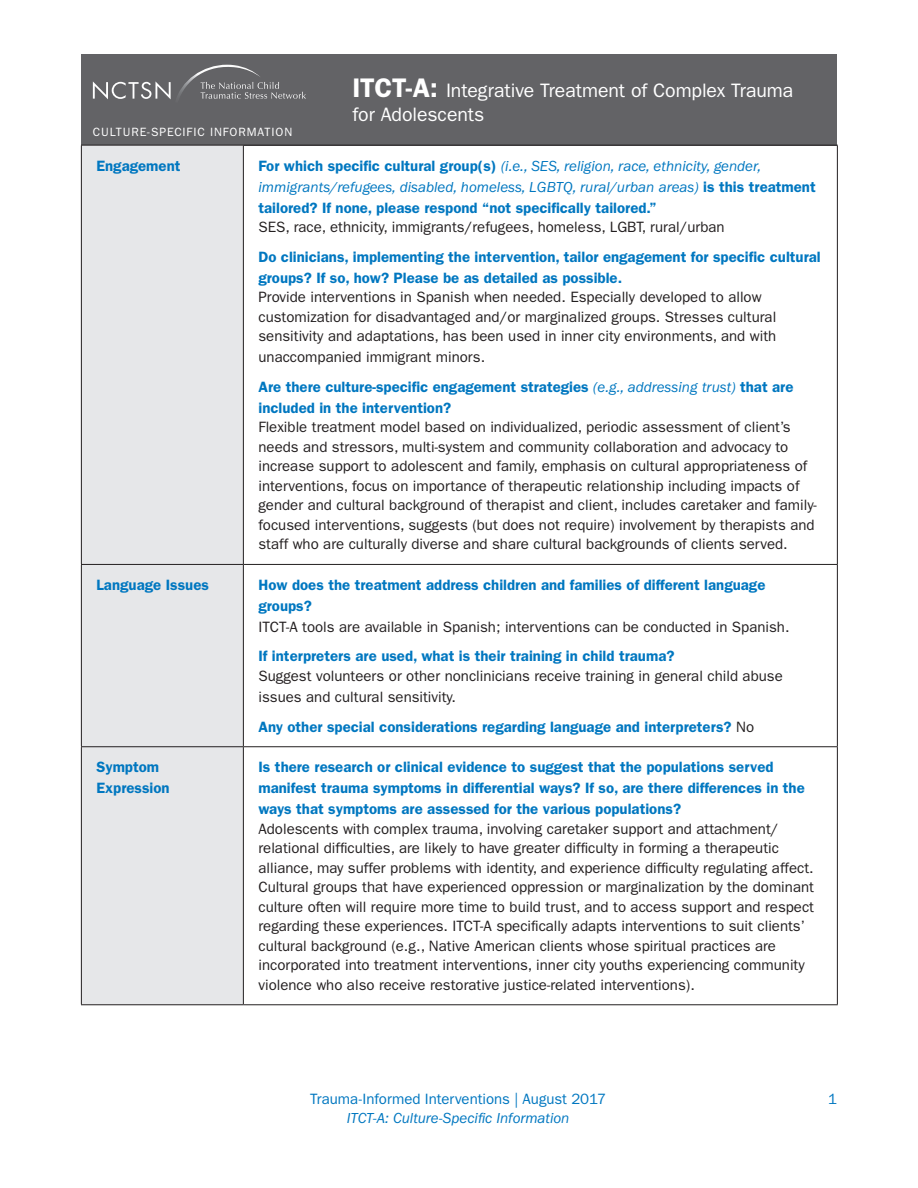
<style>
.page{position:relative;width:918px;height:1188px;background:#fff}
.page>*{position:absolute;margin:0;border:0;box-sizing:border-box;transform-origin:0 0}
.t1{font:19.5px/24px "ITC Franklin Gothic Std";letter-spacing:-.005em;color:#fff}
.Body_Paragraphs{font:15px/19.5px "ITC Franklin Gothic Std";color:#231f20}
.Body_Paragraphs-2{font:600 15px/21px "ITC Franklin Gothic Std";color:#0077c0}
.Page_number{font:15px "ITC Franklin Gothic Std";color:#0077c0}
.t2{font:italic 15px "ITC Franklin Gothic Std";letter-spacing:-.005em;color:#0077c0}
.t3{font:12px "ITC Franklin Gothic Std";letter-spacing:.075em;color:#fff}
.s1{font-weight:600;font-size:27px}
.s2{font-weight:400;font-style:italic}
.s3{font-weight:400;color:#231f20}
.s4{font-weight:600;color:#0077c0}
</style>
<div class="page">
<div style="left:81px;top:54px;width:756px;height:92px;background:#636366"></div>
<svg style="left:93px;top:64px;width:213px;height:36px"></svg>
<div style="left:82px;top:146px;width:161px;height:858px;background:#e6e7e9"></div>
<hr style="left:81px;top:145px;width:162px;height:1px;background:#231f20">
<hr style="left:81px;top:145px;width:1px;height:419px;background:#231f20">
<hr style="left:243px;top:145px;width:595px;height:1px;background:#231f20">
<hr style="left:243px;top:145px;width:1px;height:419px;background:#231f20">
<hr style="left:837px;top:145px;width:1px;height:419px;background:#231f20">
<hr style="left:81px;top:564px;width:162px;height:1px;background:#231f20">
<hr style="left:81px;top:565px;width:1px;height:181px;background:#231f20">
<hr style="left:243px;top:564px;width:595px;height:1px;background:#231f20">
<hr style="left:243px;top:565px;width:1px;height:181px;background:#231f20">
<hr style="left:837px;top:565px;width:1px;height:181px;background:#231f20">
<hr style="left:81px;top:746px;width:162px;height:1px;background:#231f20">
<hr style="left:81px;top:747px;width:1px;height:257px;background:#231f20">
<hr style="left:243px;top:746px;width:595px;height:1px;background:#231f20">
<hr style="left:243px;top:747px;width:1px;height:257px;background:#231f20">
<hr style="left:837px;top:747px;width:1px;height:257px;background:#231f20">
<hr style="left:81px;top:1004px;width:162px;height:1px;background:#231f20">
<hr style="left:243px;top:1004px;width:595px;height:1px;background:#231f20">
<h1 class="t1" style="left:352px;top:79px;width:442px"><span class="s1">ITCT-A:</span> Integrative Treatment of Complex Trauma for Adolescents</h1>
<p class="t3" style="left:93px;top:125px;width:201px">CULTURE-SPECIFIC INFORMATION</p>
<p class="Body_Paragraphs-2" style="left:96px;top:155px;width:85px">Engagement</p>
<p class="Body_Paragraphs-2" style="left:258px;top:155px;width:559px">For which specific cultural group(s) <span class="s2">(i.e., SES, religion, race, ethnicity, gender, immigrants/refugees, disabled, homeless, LGBTQ, rural/urban areas)</span> is this treatment tailored? If none, please respond “not specifically tailored.”</p>
<p class="Body_Paragraphs" style="left:258px;top:217px;width:468px">SES, race, ethnicity, immigrants/refugees, homeless, LGBT, rural/urban</p>
<p class="Body_Paragraphs-2" style="left:258px;top:246px;width:564px">Do clinicians, implementing the intervention, tailor engagement for specific cultural groups? If so, how? Please be as detailed as possible.</p>
<p class="Body_Paragraphs" style="left:258px;top:287px;width:519px">Provide interventions in Spanish when needed. Especially developed to allow customization for disadvantaged and/or marginalized groups. Stresses cultural sensitivity and adaptations, has been used in inner city environments, and with</p>
<p class="Body_Paragraphs" style="left:258px;top:347px;width:228px">unaccompanied immigrant minors.</p>
<p class="Body_Paragraphs-2" style="left:258px;top:376px;width:537px">Are there culture-specific engagement strategies <span class="s2">(e.g., addressing trust)</span> that are included in the intervention?</p>
<p class="Body_Paragraphs" style="left:258px;top:418px;width:560px">Flexible treatment model based on individualized, periodic assessment of client’s needs and stressors, multi-system and community collaboration and advocacy to increase support to adolescent and family, emphasis on cultural appropriateness of interventions, focus on importance of therapeutic relationship including impacts of gender and cultural background of therapist and client, includes caretaker and family&shy;focused interventions, suggests (but does not require) involvement by therapists and staff who are culturally diverse and share cultural backgrounds of clients served.</p>
<p class="Body_Paragraphs-2" style="left:96px;top:574px;width:114px">Language Issues</p>
<p class="Body_Paragraphs-2" style="left:258px;top:574px;width:533px">How does the treatment address children and families of different language groups?<br><span class="s3">ITCT-A tools are available in Spanish; interventions can be conducted in Spanish.</span></p>
<p class="Body_Paragraphs" style="left:258px;top:647px;width:526px"><span class="s4">If interpreters are used, what is their training in child trauma?<br></span>Suggest volunteers or other nonclinicians receive training in general child abuse</p>
<p class="Body_Paragraphs" style="left:258px;top:687px;width:199px">issues and cultural sensitivity.</p>
<p class="Body_Paragraphs-2" style="left:258px;top:716px;width:497px">Any other special considerations regarding language and interpreters? <span class="s3">No</span></p>
<p class="Body_Paragraphs-2" style="left:96px;top:757px;width:75px">Symptom<br>Expression</p>
<p class="Body_Paragraphs-2" style="left:258px;top:757px;width:548px">Is there research or clinical evidence to suggest that the populations served manifest trauma symptoms in differential ways? If so, are there differences in the ways that symptoms are assessed for the various populations?</p>
<p class="Body_Paragraphs" style="left:258px;top:819px;width:557px">Adolescents with complex trauma, involving caretaker support and attachment/ relational difficulties, are likely to have greater difficulty in forming a therapeutic alliance, may suffer problems with identity, and experience difficulty regulating affect.<br>Cultural groups that have experienced oppression or marginalization by the dominant culture often will require more time to build trust, and to access support and respect regarding these experiences. ITCT-A specifically adapts interventions to suit clients’ cultural background (e.g., Native American clients whose spiritual practices are incorporated into treatment interventions, inner city youths experiencing community violence who also receive restorative justice-related interventions).</p>
<p class="Page_number" style="left:310px;top:1090px;width:297px">Trauma-Informed Interventions | August 2017</p>
<p class="Page_number" style="left:828px;top:1090px;width:10px">1</p>
<p class="t2" style="left:347px;top:1110px;width:224px">ITCT-A: Culture-Specific Information</p>
</div>
